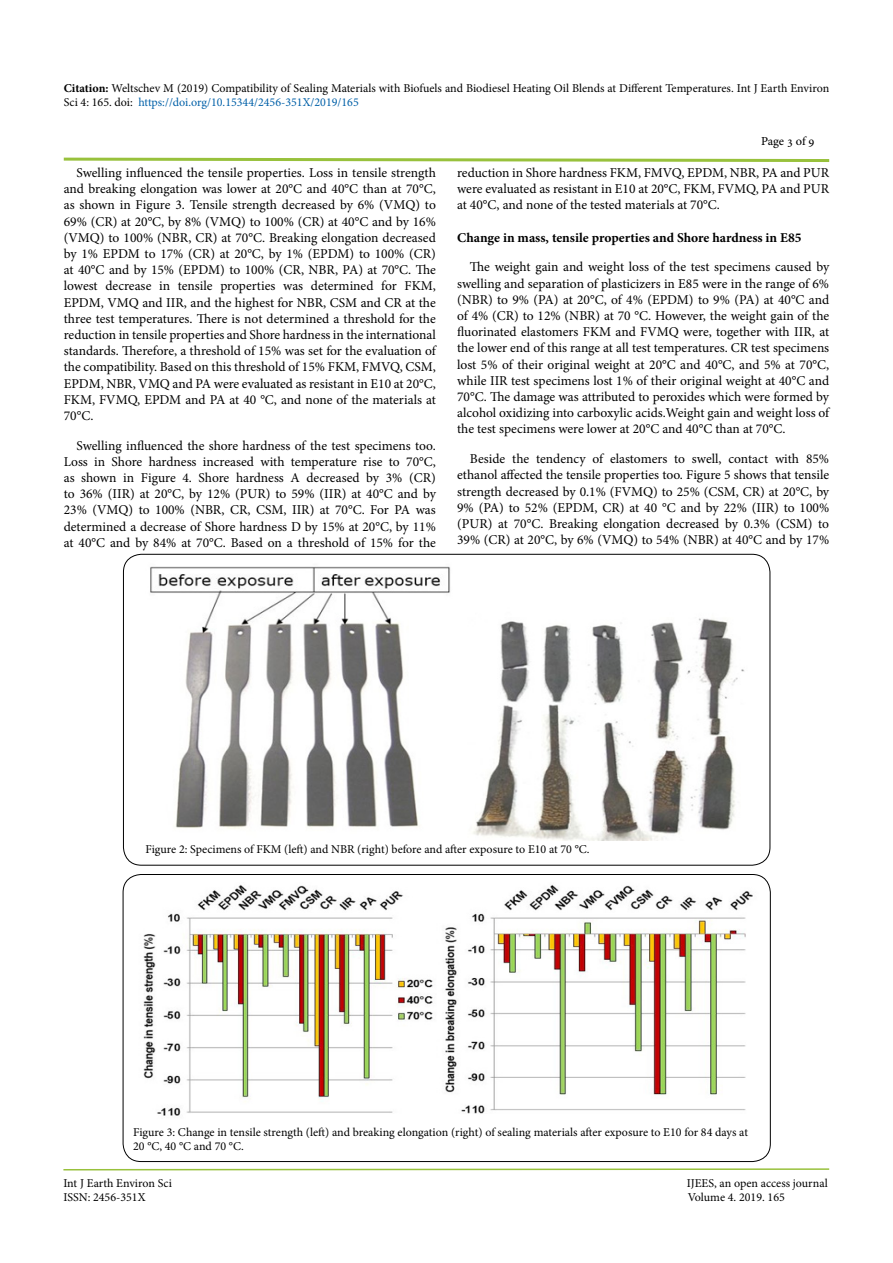
<style>
.page{position:relative;width:893px;height:1263px;background:#fff}
.page>*{position:absolute;margin:0;border:0;box-sizing:border-box;transform-origin:0 0}
.t1{font:13.5px/16.2px "Minion Pro";letter-spacing:-.005em;color:#000;text-align:justify}
.t2{font:700 13.5px "Minion Pro";color:#000}
.t3{font:12px/14.4px "Minion Pro";color:#000}
.t4{font:12px "Adobe Hebrew";letter-spacing:-.01em;color:#000}
.s1{font-weight:700}
.s2{color:#0060a8}
</style>
<div class="page">
<svg style="left:63px;top:1168px;width:767px;height:3px"></svg>
<svg style="left:63px;top:157px;width:767px;height:5px"></svg>
<img style="left:150px;top:566px;width:595px;height:275px">
<img style="left:143px;top:884px;width:610px;height:232px">
<p class="t3" style="left:64px;top:81px;width:767px"><span class="s1">Citation:</span> Weltschev M (2019) Compatibility of Sealing Materials with Biofuels and Biodiesel Heating Oil Blends at Different Temperatures. Int J Earth Environ<br>Sci 4: 165. doi: <span class="s2">https://doi.org/10.15344/2456-351X/2019/165</span></p>
<p class="t4" style="left:761px;top:134px;width:55px">Page 3 of 9</p>
<p class="t1" style="left:64px;top:165px;width:374px;text-indent:13px">Swelling influenced the tensile properties. Loss in tensile strength and breaking elongation was lower at 20°C and 40°C than at 70°C, as shown in Figure 3. Tensile strength decreased by 6% (VMQ) to 69% (CR) at 20°C, by 8% (VMQ) to 100% (CR) at 40°C and by 16% (VMQ) to 100% (NBR, CR) at 70°C. Breaking elongation decreased by 1% EPDM to 17% (CR) at 20°C, by 1% (EPDM) to 100% (CR) at 40°C and by 15% (EPDM) to 100% (CR, NBR, PA) at 70°C. The lowest decrease in tensile properties was determined for FKM, EPDM, VMQ and IIR, and the highest for NBR, CSM and CR at the three test temperatures. There is not determined a threshold for the reduction in tensile properties and Shore hardness in the international standards. Therefore, a threshold of 15% was set for the evaluation of the compatibility. Based on this threshold of 15% FKM, FMVQ, CSM, EPDM, NBR, VMQ and PA were evaluated as resistant in E10 at 20°C, FKM, FVMQ, EPDM and PA at 40 °C, and none of the materials at 70°C.</p>
<p class="t1" style="left:64px;top:437px;width:374px;text-indent:13px">Swelling influenced the shore hardness of the test specimens too.<br>Loss in Shore hardness increased with temperature rise to 70°C, as shown in Figure 4. Shore hardness A decreased by 3% (CR) to 36% (IIR) at 20°C, by 12% (PUR) to 59% (IIR) at 40°C and by 23% (VMQ) to 100% (NBR, CR, CSM, IIR) at 70°C. For PA was determined a decrease of Shore hardness D by 15% at 20°C, by 11% at 40°C and by 84% at 70°C. Based on a threshold of 15% for the</p>
<p class="t1" style="left:457px;top:165px;width:374px">reduction in Shore hardness FKM, FMVQ, EPDM, NBR, PA and PUR were evaluated as resistant in E10 at 20°C, FKM, FVMQ, PA and PUR at 40°C, and none of the tested materials at 70°C.</p>
<p class="t2" style="left:457px;top:228px;width:346px">Change in mass, tensile properties and Shore hardness in E85</p>
<p class="t1" style="left:457px;top:259px;width:374px;text-indent:13px">The weight gain and weight loss of the test specimens caused by swelling and separation of plasticizers in E85 were in the range of 6% (NBR) to 9% (PA) at 20°C, of 4% (EPDM) to 9% (PA) at 40°C and of 4% (CR) to 12% (NBR) at 70 °C. However, the weight gain of the fluorinated elastomers FKM and FVMQ were, together with IIR, at the lower end of this range at all test temperatures. CR test specimens lost 5% of their original weight at 20°C and 40°C, and 5% at 70°C, while IIR test specimens lost 1% of their original weight at 40°C and 70°C. The damage was attributed to peroxides which were formed by alcohol oxidizing into carboxylic acids.Weight gain and weight loss of the test specimens were lower at 20°C and 40°C than at 70°C.</p>
<p class="t1" style="left:457px;top:451px;width:374px;text-indent:13px">Beside the tendency of elastomers to swell, contact with 85% ethanol affected the tensile properties too. Figure 5 shows that tensile strength decreased by 0.1% (FVMQ) to 25% (CSM, CR) at 20°C, by 9% (PA) to 52% (EPDM, CR) at 40 °C and by 22% (IIR) to 100% (PUR) at 70°C. Breaking elongation decreased by 0.3% (CSM) to 39% (CR) at 20°C, by 6% (VMQ) to 54% (NBR) at 40°C and by 17%</p>
<p class="t3" style="left:145px;top:842px;width:446px">Figure 2: Specimens of FKM (left) and NBR (right) before and after exposure to E10 at 70 °C.</p>
<p class="t3" style="left:133px;top:1125px;width:616px">Figure 3: Change in tensile strength (left) and breaking elongation (right) of sealing materials after exposure to E10 for 84 days at<br>20 °C, 40 °C and 70 °C.</p>
<p class="t3" style="left:63px;top:1176px;width:110px">Int J Earth Environ Sci</p>
<p class="t3" style="left:687px;top:1176px;width:142px">IJEES, an open access journal</p>
<p class="t3" style="left:63px;top:1190px;width:84px">ISSN: 2456-351X</p>
<p class="t3" style="left:688px;top:1190px;width:99px">Volume 4. 2019. 165</p>
</div>
